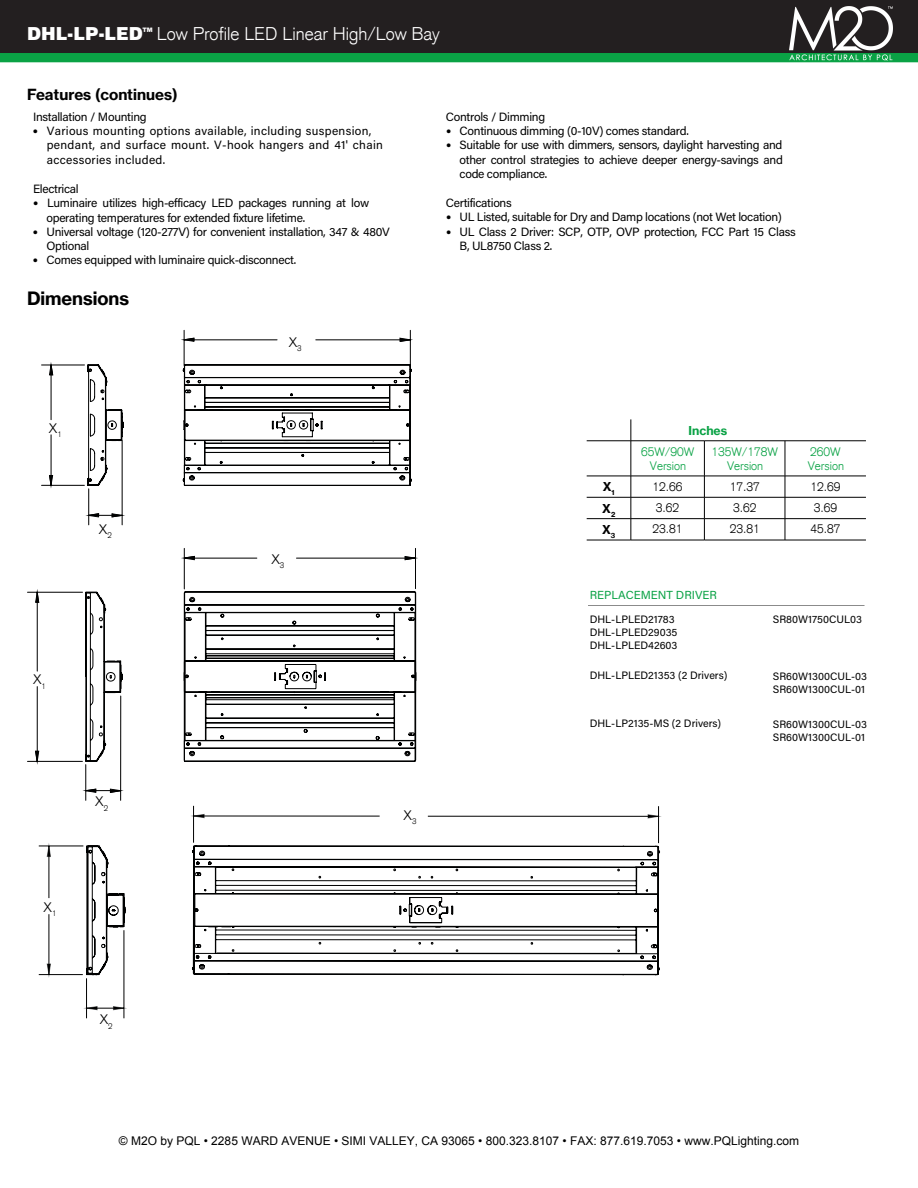
<style>
.page{position:relative;width:918px;height:1188px;background:#fff}
.page>*{position:absolute;margin:0;border:0;box-sizing:border-box;transform-origin:0 0}
.t1{font:300 18px "Akzidenz Grotesk CE";color:#fff}
.t2{font:18px "N Haas Grotesk TX Pro 75 Bd";color:#000}
.t3{font:15px "N Haas Grotesk TX Pro 75 Bd";color:#000}
.t4{font:300 13.5px "Akzidenz Grotesk CE";color:#000101}
.t5{font:12px/14.1px "Acumin Pro";letter-spacing:-.025em;color:#000}
.t6{font:12px/14.2px "Acumin Pro";letter-spacing:.025em;color:#000}
.t7{font:12px "Arial";color:#000}
.t8{font:300 12px "Akzidenz Grotesk CE";color:#000}
.t9{font:300 12px/14.4px "Akzidenz Grotesk CE";color:#0aa245;text-align:center}
.t10{font:12px "N Haas Grotesk TX Pro 75 Bd";color:#0aa245}
.t11{font:12px "N Haas Grotesk TX Pro 75 Bd";color:#000}
.t12{font:11.7px "Acumin Pro";color:#0aa245}
.t13{font:10.8px/12.9px "Acumin Pro";color:#000}
.s1{font-family:"Swiss 721 BT";font-weight:900}
.s2{font-family:"Acumin Pro";font-weight:700}
.s3{font-family:"Helvetica Neue LT Com";font-weight:100;font-stretch:condensed;font-size:10.5px}
</style>
<div class="page">
<div style="left:0;top:0;width:918px;height:54px;background:#231f20"></div>
<div style="left:0;top:54px;width:918px;height:7px;background:#0aa245"></div>
<img style="left:789px;top:7px;width:104px;height:54px">
<svg style="left:631px;top:419px;width:1px;height:22px"></svg>
<hr style="left:631px;top:441px;width:1px;height:35px;background:#000">
<hr style="left:587px;top:476px;width:44px;height:1px;background:#000">
<hr style="left:631px;top:476px;width:73px;height:1px;background:#000">
<hr style="left:704px;top:476px;width:81px;height:1px;background:#000">
<hr style="left:785px;top:476px;width:81px;height:1px;background:#000">
<hr style="left:587px;top:497px;width:44px;height:1px;background:#000">
<hr style="left:631px;top:497px;width:73px;height:1px;background:#000">
<hr style="left:704px;top:497px;width:81px;height:1px;background:#000">
<hr style="left:785px;top:497px;width:81px;height:1px;background:#000">
<hr style="left:587px;top:518px;width:44px;height:1px;background:#000">
<hr style="left:631px;top:518px;width:73px;height:1px;background:#000">
<svg style="left:631px;top:476px;width:1px;height:64px"></svg>
<hr style="left:704px;top:518px;width:81px;height:1px;background:#000">
<hr style="left:785px;top:518px;width:81px;height:1px;background:#000">
<hr style="left:587px;top:540px;width:44px;height:1px;background:#000">
<hr style="left:631px;top:540px;width:73px;height:1px;background:#000">
<hr style="left:704px;top:540px;width:81px;height:1px;background:#000">
<hr style="left:785px;top:540px;width:81px;height:1px;background:#000">
<hr style="left:704px;top:441px;width:1px;height:35px;background:#000">
<hr style="left:785px;top:441px;width:1px;height:35px;background:#000">
<svg style="left:704px;top:476px;width:1px;height:64px"></svg>
<svg style="left:785px;top:476px;width:1px;height:64px"></svg>
<hr style="left:587px;top:441px;width:44px;height:1px;background:#000">
<hr style="left:631px;top:441px;width:73px;height:1px;background:#000">
<hr style="left:704px;top:441px;width:81px;height:1px;background:#000">
<hr style="left:785px;top:441px;width:81px;height:1px;background:#000">
<hr style="left:410px;top:330px;width:1px;height:35px;background:#000101">
<hr style="left:184px;top:330px;width:1px;height:35px;background:#000101">
<hr style="left:42px;top:485px;width:42px;height:1px;background:#000101">
<hr style="left:42px;top:364px;width:42px;height:1px;background:#000101">
<hr style="left:88px;top:489px;width:1px;height:36px;background:#000101">
<hr style="left:122px;top:441px;width:1px;height:84px;background:#000101">
<svg style="left:48px;top:337px;width:364px;height:181px"></svg>
<svg style="left:87px;top:365px;width:324px;height:121px"></svg>
<hr style="left:184px;top:548px;width:1px;height:41px;background:#000101">
<hr style="left:415px;top:548px;width:1px;height:41px;background:#000101">
<hr style="left:28px;top:592px;width:55px;height:1px;background:#000101">
<hr style="left:28px;top:761px;width:54px;height:1px;background:#000101">
<hr style="left:85px;top:765px;width:1px;height:35px;background:#000101">
<hr style="left:120px;top:696px;width:1px;height:104px;background:#000101">
<svg style="left:34px;top:555px;width:383px;height:239px"></svg>
<svg style="left:86px;top:592px;width:330px;height:170px"></svg>
<hr style="left:193px;top:806px;width:1px;height:37px;background:#000101">
<hr style="left:658px;top:806px;width:1px;height:37px;background:#000101">
<hr style="left:39px;top:974px;width:44px;height:1px;background:#000101">
<hr style="left:39px;top:846px;width:44px;height:1px;background:#000101">
<hr style="left:86px;top:978px;width:1px;height:40px;background:#000101">
<hr style="left:123px;top:930px;width:1px;height:88px;background:#000101">
<svg style="left:47px;top:814px;width:612px;height:196px"></svg>
<svg style="left:86px;top:846px;width:574px;height:129px"></svg>
<hr style="left:588px;top:605px;width:277px;height:1px;background:#000">
<h1 class="t1" style="left:27px;top:22px;width:414px"><span class="s1">DHL-LP-LED</span><span class="s2">™</span> Low Profile LED Linear High/Low Bay</h1>
<p class="t3" style="left:27px;top:85px;width:152px">Features (continues)</p>
<p class="t5" style="left:33px;top:109px;width:115px">Installation / Mounting</p>
<p class="t6" style="left:47px;top:123px;width:338px;text-indent:-14px"><span class="s3">•</span> Various mounting options available, including suspension, pendant, and surface mount. V-hook hangers and 41' chain accessories included.</p>
<p class="t5" style="left:33px;top:181px;width:47px">Electrical</p>
<p class="t5" style="left:46px;top:195px;width:324px;text-indent:-13px"><span class="s3">•</span> Luminaire utilizes high-efficacy LED packages running at low operating temperatures for extended fixture lifetime.</p>
<p class="t5" style="left:46px;top:224px;width:345px;text-indent:-13px"><span class="s3">•</span> Universal voltage (120-277V) for convenient installation, 347 &amp; 480V<br>Optional</p>
<p class="t5" style="left:33px;top:252px;width:265px"><span class="s3">•</span> Comes equipped with luminaire quick-disconnect.</p>
<h1 class="t2" style="left:27px;top:287px;width:104px">Dimensions</h1>
<p class="t4" style="left:49px;top:419px;width:14px">X<sub>1</sub></p>
<p class="t4" style="left:99px;top:520px;width:14px">X<sub>2</sub></p>
<p class="t4" style="left:33px;top:671px;width:14px">X<sub>1</sub></p>
<p class="t4" style="left:289px;top:333px;width:14px">X<sub>3</sub></p>
<p class="t4" style="left:271px;top:551px;width:14px">X<sub>3</sub></p>
<p class="t4" style="left:95px;top:793px;width:14px">X<sub>2</sub></p>
<p class="t4" style="left:404px;top:806px;width:14px">X<sub>3</sub></p>
<p class="t5" style="left:446px;top:109px;width:101px">Controls / Dimming</p>
<p class="t5" style="left:446px;top:123px;width:244px"><span class="s3">•</span> Continuous dimming (0-10V) comes standard.</p>
<p class="t5" style="left:460px;top:138px;width:325px;text-align:justify;text-indent:-14px"><span class="s3">•</span> Suitable for use with dimmers, sensors, daylight harvesting and other control strategies to achieve deeper energy-savings and code compliance.</p>
<p class="t5" style="left:446px;top:195px;width:67px">Certifications</p>
<p class="t5" style="left:446px;top:210px;width:337px"><span class="s3">•</span> UL Listed, suitable for Dry and Damp locations (not Wet location)</p>
<p class="t5" style="left:460px;top:224px;width:338px;text-indent:-14px"><span class="s3">•</span> UL Class 2 Driver: SCP, OTP, OVP protection, FCC Part 15 Class<br>B, UL8750 Class 2.</p>
<p class="t10" style="left:689px;top:423px;width:40px">Inches</p>
<p class="t9" style="left:641px;top:444px;width:55px">65W/90W<br>Version</p>
<p class="t9" style="left:711px;top:444px;width:68px">135W/178W<br>Version</p>
<p class="t9" style="left:808px;top:444px;width:38px;text-align:left">260W<br>Version</p>
<p class="t11" style="left:603px;top:479px;width:13px">X<sub>1</sub></p>
<p class="t8" style="left:653px;top:479px;width:32px">12.66</p>
<p class="t8" style="left:730px;top:479px;width:32px">17.37</p>
<p class="t8" style="left:810px;top:479px;width:32px">12.69</p>
<p class="t11" style="left:602px;top:501px;width:15px">X<sub>2</sub></p>
<p class="t8" style="left:656px;top:500px;width:25px">3.62</p>
<p class="t8" style="left:733px;top:500px;width:25px">3.62</p>
<p class="t8" style="left:814px;top:500px;width:25px">3.69</p>
<p class="t11" style="left:602px;top:522px;width:15px">X<sub>3</sub></p>
<p class="t8" style="left:653px;top:521px;width:32px">23.81</p>
<p class="t8" style="left:730px;top:521px;width:32px">23.81</p>
<p class="t8" style="left:810px;top:521px;width:32px">45.87</p>
<p class="t12" style="left:590px;top:587px;width:129px">REPLACEMENT DRIVER</p>
<p class="t13" style="left:590px;top:612px;width:89px">DHL-LPLED21783<br>DHL-LPLED29035</p>
<p class="t13" style="left:590px;top:669px;width:139px">DHL-LPLED21353 (2 Drivers)</p>
<p class="t13" style="left:773px;top:669px;width:96px">SR60W1300CUL-03<br>SR60W1300CUL-01</p>
<p class="t13" style="left:773px;top:612px;width:91px">SR80W1750CUL03</p>
<p class="t13" style="left:590px;top:638px;width:89px">DHL-LPLED42603</p>
<p class="t13" style="left:590px;top:717px;width:133px">DHL-LP2135-MS (2 Drivers)</p>
<p class="t13" style="left:773px;top:717px;width:96px">SR60W1300CUL-03<br>SR60W1300CUL-01</p>
<p class="t4" style="left:44px;top:899px;width:14px">X<sub>1</sub></p>
<p class="t4" style="left:100px;top:1011px;width:14px">X<sub>2</sub></p>
<p class="t7" style="left:119px;top:1133px;width:682px">© M2O by PQL • 2285 WARD AVENUE • SIMI VALLEY, CA 93065 • 800.323.8107 • FAX: 877.619.7053 • www.PQLighting.com</p>
</div>
